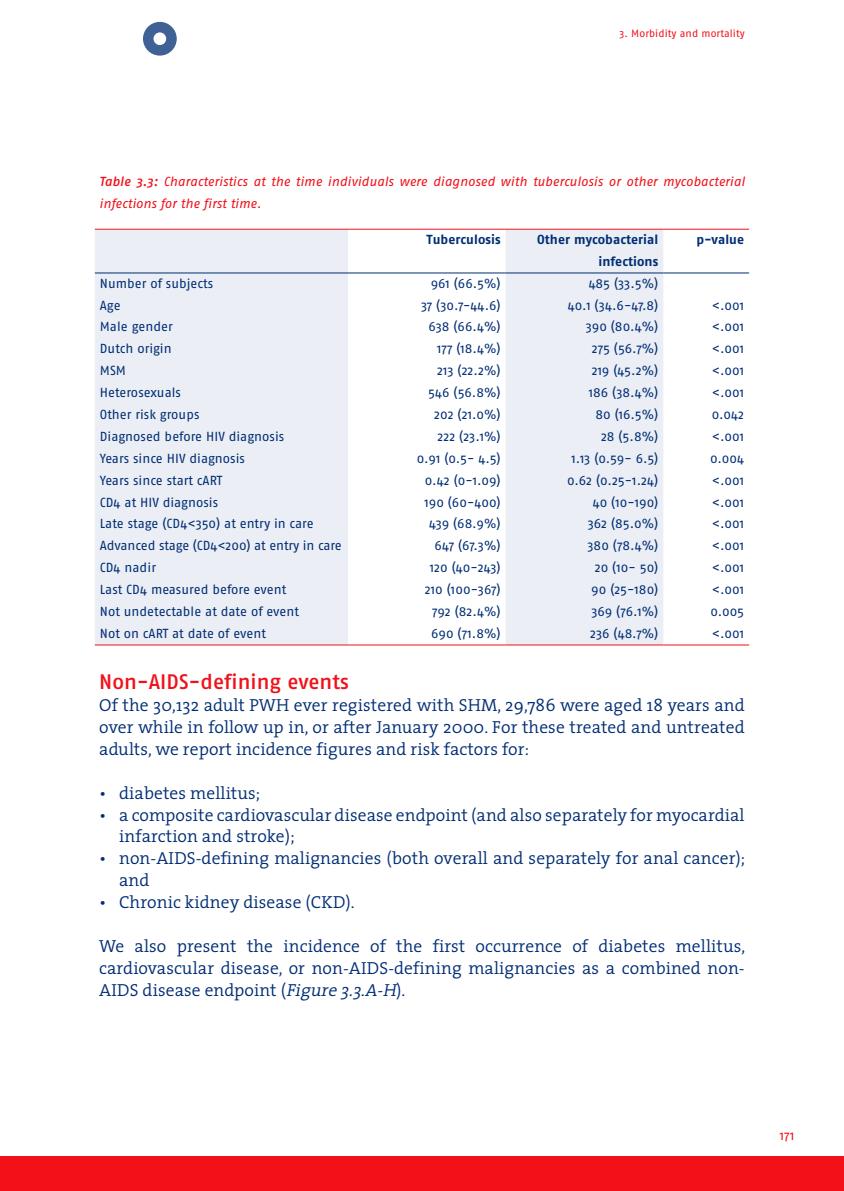
<style>
.page{position:relative;width:844px;height:1191px;background:#fff}
.page>*{position:absolute;margin:0;border:0;box-sizing:border-box;transform-origin:0 0}
.t1{font:500 21px "Fago No";color:#f21019}
.t2{font:300 17.5px/21.9px "The Serif";letter-spacing:.005em;color:#002d74;text-align:justify}
.t3{font:13.12px "Fago No";color:#002d74}
.t4{font:italic 13.12px/21.9px "Fago No";color:#f21019}
.t5{font:700 13.12px/21.9px "Fago No";letter-spacing:.005em;color:#002d74;text-align:right}
.t6{font:13.12px "Fago No";color:#f21019}
.t7{font:10.5px "Fago No";letter-spacing:.01em;color:#f21019}
.s1{font-weight:500}
.s2{font-style:italic}
</style>
<div class="page">
<div style="left:0;top:1156px;width:843px;height:35px;background:#f21019"></div>
<svg style="left:95px;top:230px;width:568px;height:414px;fill:#ebeef4"></svg>
<hr style="left:95px;top:273px;width:253px;height:1px;background:#002d74">
<hr style="left:348px;top:273px;width:157px;height:1px;background:#002d74">
<hr style="left:505px;top:273px;width:158px;height:1px;background:#002d74">
<hr style="left:663px;top:273px;width:86px;height:1px;background:#002d74">
<hr style="left:95px;top:229px;width:253px;height:1px;background:#f21019">
<hr style="left:348px;top:229px;width:157px;height:1px;background:#f21019">
<hr style="left:505px;top:229px;width:158px;height:1px;background:#f21019">
<hr style="left:663px;top:229px;width:86px;height:1px;background:#f21019">
<hr style="left:95px;top:644px;width:253px;height:1px;background:#f21019">
<hr style="left:348px;top:644px;width:157px;height:1px;background:#f21019">
<hr style="left:505px;top:644px;width:158px;height:1px;background:#f21019">
<hr style="left:663px;top:644px;width:86px;height:1px;background:#f21019">
<svg style="left:143px;top:22px;width:34px;height:34px"></svg>
<p class="t7" style="left:619px;top:28px;width:127px">3. Morbidity and mortality</p>
<p class="t4" style="left:99px;top:170px;width:646px"><span class="s1">Table 3.3:</span> Characteristics at the time individuals were diagnosed with tuberculosis or other mycobacterial infections for the first time.</p>
<p class="t5" style="left:426px;top:228px;width:76px">Tuberculosis</p>
<p class="t5" style="left:537px;top:228px;width:123px">Other mycobacterial infections</p>
<p class="t5" style="left:696px;top:228px;width:49px">p-value</p>
<p class="t3" style="left:100px;top:276px;width:115px">Number of subjects</p>
<p class="t3" style="left:430px;top:276px;width:71px">961 (66.5%)</p>
<p class="t3" style="left:588px;top:276px;width:71px">485 (33.5%)</p>
<p class="t3" style="left:100px;top:297px;width:22px">Age</p>
<p class="t3" style="left:421px;top:297px;width:81px">37 (30.7-44.6)</p>
<p class="t3" style="left:567px;top:297px;width:92px">40.1 (34.6-47.8)</p>
<p class="t3" style="left:711px;top:297px;width:34px">&lt;.001</p>
<p class="t3" style="left:100px;top:319px;width:74px">Male gender</p>
<p class="t3" style="left:428px;top:319px;width:74px">638 (66.4%)</p>
<p class="t3" style="left:585px;top:319px;width:74px">390 (80.4%)</p>
<p class="t3" style="left:711px;top:319px;width:34px">&lt;.001</p>
<p class="t3" style="left:100px;top:341px;width:73px">Dutch origin</p>
<p class="t3" style="left:437px;top:341px;width:65px">177 (18.4%)</p>
<p class="t3" style="left:591px;top:341px;width:68px">275 (56.7%)</p>
<p class="t3" style="left:711px;top:341px;width:34px">&lt;.001</p>
<p class="t3" style="left:100px;top:363px;width:28px">MSM</p>
<p class="t3" style="left:437px;top:363px;width:65px">213 (22.2%)</p>
<p class="t3" style="left:591px;top:363px;width:68px">219 (45.2%)</p>
<p class="t3" style="left:711px;top:363px;width:34px">&lt;.001</p>
<p class="t3" style="left:100px;top:385px;width:83px">Heterosexuals</p>
<p class="t3" style="left:428px;top:385px;width:74px">546 (56.8%)</p>
<p class="t3" style="left:588px;top:385px;width:71px">186 (38.4%)</p>
<p class="t3" style="left:711px;top:385px;width:34px">&lt;.001</p>
<p class="t3" style="left:100px;top:407px;width:101px">Other risk groups</p>
<p class="t3" style="left:434px;top:407px;width:68px">202 (21.0%)</p>
<p class="t3" style="left:595px;top:407px;width:64px">80 (16.5%)</p>
<p class="t3" style="left:711px;top:407px;width:34px">0.042</p>
<p class="t3" style="left:100px;top:429px;width:186px">Diagnosed before HIV diagnosis</p>
<p class="t3" style="left:437px;top:429px;width:65px">222 (23.1%)</p>
<p class="t3" style="left:601px;top:429px;width:59px">28 (5.8%)</p>
<p class="t3" style="left:711px;top:429px;width:34px">&lt;.001</p>
<p class="t3" style="left:100px;top:451px;width:147px">Years since HIV diagnosis</p>
<p class="t3" style="left:417px;top:451px;width:85px">0.91 (0.5- 4.5)</p>
<p class="t3" style="left:571px;top:451px;width:88px">1.13 (0.59- 6.5)</p>
<p class="t3" style="left:710px;top:451px;width:36px">0.004</p>
<p class="t3" style="left:100px;top:472px;width:124px">Years since start cART</p>
<p class="t3" style="left:424px;top:472px;width:77px">0.42 (0-1.09)</p>
<p class="t3" style="left:567px;top:472px;width:93px">0.62 (0.25-1.24)</p>
<p class="t3" style="left:711px;top:472px;width:34px">&lt;.001</p>
<p class="t3" style="left:100px;top:494px;width:120px">CD4 at HIV diagnosis</p>
<p class="t3" style="left:424px;top:494px;width:78px">190 (60-400)</p>
<p class="t3" style="left:592px;top:494px;width:67px">40 (10-190)</p>
<p class="t3" style="left:711px;top:494px;width:34px">&lt;.001</p>
<p class="t3" style="left:100px;top:516px;width:215px">Late stage (CD4&lt;350) at entry in care</p>
<p class="t3" style="left:429px;top:516px;width:73px">439 (68.9%)</p>
<p class="t3" style="left:587px;top:516px;width:72px">362 (85.0%)</p>
<p class="t3" style="left:711px;top:516px;width:34px">&lt;.001</p>
<p class="t3" style="left:100px;top:538px;width:243px">Advanced stage (CD4&lt;200) at entry in care</p>
<p class="t3" style="left:434px;top:538px;width:68px">647 (67.3%)</p>
<p class="t3" style="left:587px;top:538px;width:72px">380 (78.4%)</p>
<p class="t3" style="left:711px;top:538px;width:34px">&lt;.001</p>
<p class="t3" style="left:100px;top:560px;width:58px">CD4 nadir</p>
<p class="t3" style="left:430px;top:560px;width:72px">120 (40-243)</p>
<p class="t3" style="left:594px;top:560px;width:65px">20 (10- 50)</p>
<p class="t3" style="left:711px;top:560px;width:34px">&lt;.001</p>
<p class="t3" style="left:100px;top:582px;width:188px">Last CD4 measured before event</p>
<p class="t3" style="left:424px;top:582px;width:77px">210 (100-367)</p>
<p class="t3" style="left:591px;top:582px;width:69px">90 (25-180)</p>
<p class="t3" style="left:711px;top:582px;width:34px">&lt;.001</p>
<p class="t3" style="left:100px;top:604px;width:201px">Not undetectable at date of event</p>
<p class="t3" style="left:432px;top:604px;width:70px">792 (82.4%)</p>
<p class="t3" style="left:591px;top:604px;width:68px">369 (76.1%)</p>
<p class="t3" style="left:710px;top:604px;width:35px">0.005</p>
<p class="t3" style="left:100px;top:626px;width:167px">Not on cART at date of event</p>
<p class="t3" style="left:431px;top:626px;width:71px">690 (71.8%)</p>
<p class="t3" style="left:590px;top:626px;width:70px">236 (48.7%)</p>
<p class="t3" style="left:711px;top:626px;width:34px">&lt;.001</p>
<h1 class="t1" style="left:99px;top:670px;width:251px">Non-AIDS-defining events</h1>
<h2 class="t2" style="left:99px;top:693px;width:646px">Of the 30,132 adult PWH ever registered with SHM, 29,786 were aged 18 years and over while in follow up in, or after January 2000. For these treated and untreated adults, we report incidence figures and risk factors for:</h2>
<h2 class="t2" style="left:99px;top:781px;width:162px">• diabetes mellitus;</h2>
<h2 class="t2" style="left:119px;top:803px;width:626px;text-indent:-20px">• a composite cardiovascular disease endpoint (and also separately for myocardial infarction and stroke);</h2>
<h2 class="t2" style="left:119px;top:847px;width:627px;text-indent:-20px">• non-AIDS-defining malignancies (both overall and separately for anal cancer); and</h2>
<h2 class="t2" style="left:99px;top:890px;width:257px">• Chronic kidney disease (CKD).</h2>
<h2 class="t2" style="left:99px;top:934px;width:647px">We also present the incidence of the first occurrence of diabetes mellitus, cardiovascular disease, or non-AIDS-defining malignancies as a combined non-AIDS disease endpoint (<span class="s2">Figure3.3.A-H</span>).</h2>
<p class="t6" style="left:779px;top:1128px;width:16px">171</p>
</div>
